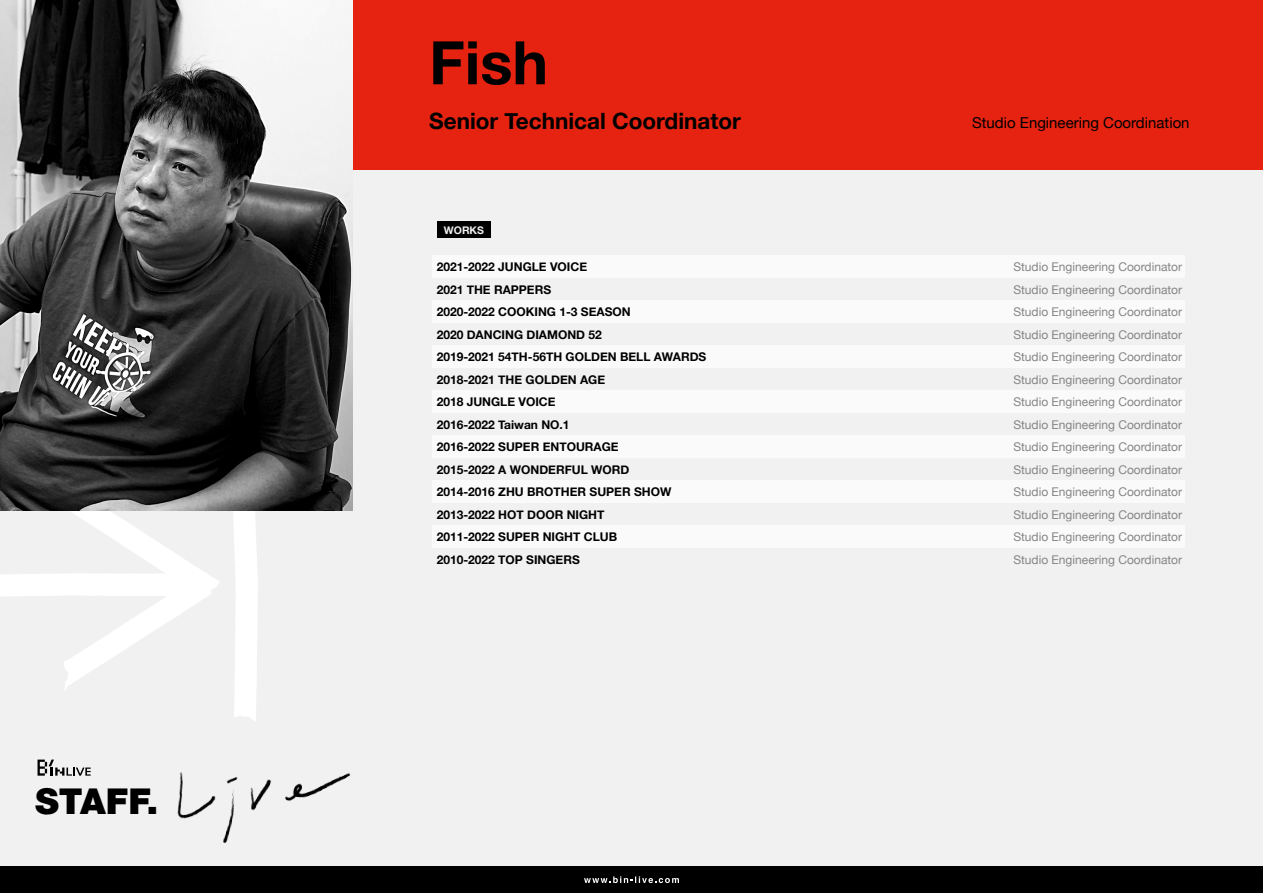
<style>
.page{position:relative;width:1263px;height:893px;background:#f1f1f1}
.page>*{position:absolute;margin:0;border:0;box-sizing:border-box;transform-origin:0 0}
.t1{font:700 60px "Helvetica Neue";color:#000}
.t2{font:900 35.7px "Helvetica Neue LT Std";color:#000}
.t3{font:700 22.5px "Helvetica Neue";color:#000}
.t4{font:15px "Helvetica Neue";color:#000}
.t5{font:12px/22.5px "Helvetica Neue";color:#858585;text-align:justify}
.t6{font:700 12px/22.5px "Helvetica Neue";color:#000}
.t7{font:700 10.5px "Helvetica Neue";color:#f1f1f1}
</style>
<div class="page">
<svg style="left:231px;top:510px;width:27px;height:211px"></svg>
<svg style="left:0;top:510px;width:220px;height:180px"></svg>
<div style="left:0;top:866px;width:1263px;height:27px;background:#000"></div>
<img style="left:177px;top:772px;width:174px;height:71px">
<svg style="left:38px;top:760px;width:53px;height:16px"></svg>
<svg style="left:584px;top:876px;width:95px;height:7px"></svg>
<div style="left:0;top:0;width:1263px;height:170px;background:#e62310"></div>
<div style="left:432px;top:256px;width:753px;height:22px;background:#fff"></div>
<div style="left:432px;top:301px;width:753px;height:22px;background:#fff"></div>
<div style="left:432px;top:346px;width:753px;height:22px;background:#fff"></div>
<div style="left:432px;top:391px;width:753px;height:22px;background:#fff"></div>
<hr style="left:0;top:548px;width:1px;height:129px;background:#606060">
<div style="left:432px;top:436px;width:753px;height:22px;background:#fff"></div>
<div style="left:432px;top:481px;width:753px;height:22px;background:#fff"></div>
<div style="left:432px;top:525px;width:753px;height:23px;background:#fff"></div>
<div style="left:437px;top:221px;width:53px;height:17px;background:#000"></div>
<img style="left:0;top:0;width:353px;height:510px">
<h2 class="t2" style="left:35px;top:780px;width:125px">STAFF.</h2>
<h1 class="t1" style="left:429px;top:26px;width:120px">Fish</h1>
<h3 class="t3" style="left:429px;top:107px;width:313px">Senior Technical Coordinator</h3>
<p class="t4" style="left:972px;top:114px;width:219px">Studio Engineering Coordination</p>
<p class="t7" style="left:444px;top:223px;width:42px">WORKS</p>
<p class="t6" style="left:437px;top:255px;width:271px">2021-2022 JUNGLE VOICE<br>2021 THE RAPPERS<br>2020-2022 COOKING 1-3 SEASON<br>2020 DANCING DIAMOND 52<br>2019-2021 54TH-56TH GOLDEN BELL AWARDS<br>2018-2021 THE GOLDEN AGE<br>2018 JUNGLE VOICE<br>2016-2022 Taiwan NO.1<br>2016-2022 SUPER ENTOURAGE<br>2015-2022 A WONDERFUL WORD<br>2014-2016 ZHU BROTHER SUPER SHOW<br>2013-2022 HOT DOOR NIGHT<br>2011-2022 SUPER NIGHT CLUB<br>2010-2022 TOP SINGERS</p>
<p class="t5" style="left:1013px;top:255px;width:170px">Studio Engineering Coordinator Studio Engineering Coordinator Studio Engineering Coordinator Studio Engineering Coordinator Studio Engineering Coordinator Studio Engineering Coordinator Studio Engineering Coordinator Studio Engineering Coordinator Studio Engineering Coordinator Studio Engineering Coordinator Studio Engineering Coordinator Studio Engineering Coordinator Studio Engineering Coordinator Studio Engineering Coordinator</p>
</div>
